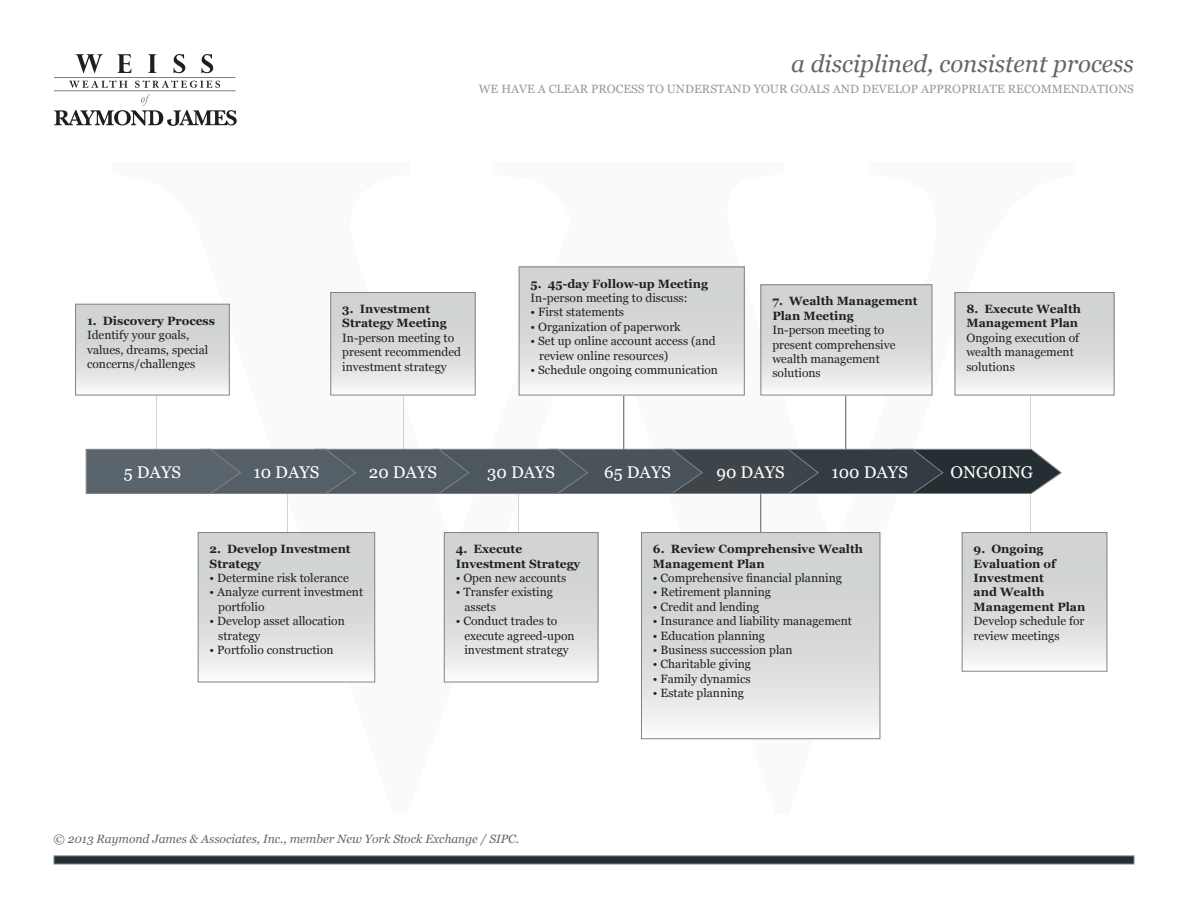
<style>
.page{position:relative;width:1188px;height:918px;background:#fff}
.page>*{position:absolute;margin:0;border:0;box-sizing:border-box;transform-origin:0 0}
.t1{font:italic 24px "Georgia";color:#666}
.t2{font:16.95px "Georgia";color:#fff}
.t3{font:12px/14.4px "Georgia";color:#231f20}
.t4{font:700 12px/14.4px "Georgia";color:#231f20}
.t5{font:12px "Georgia";color:#999}
.t6{font:italic 12px "Georgia";color:#666}
</style>
<div class="page">
<svg style="left:112px;top:266px;width:964px;height:474px"></svg>
<hr style="left:156px;top:373px;width:1px;height:84px;background:#d2d3d3">
<hr style="left:403px;top:373px;width:1px;height:84px;background:#d2d3d3">
<hr style="left:624px;top:373px;width:1px;height:84px;background:#d2d3d3">
<hr style="left:846px;top:373px;width:1px;height:84px;background:#d2d3d3">
<hr style="left:1030px;top:373px;width:1px;height:84px;background:#d2d3d3">
<hr style="left:1030px;top:482px;width:1px;height:84px;background:#d2d3d3">
<hr style="left:761px;top:482px;width:1px;height:84px;background:#d2d3d3">
<hr style="left:518px;top:482px;width:1px;height:84px;background:#808385">
<hr style="left:519px;top:482px;width:1px;height:84px;background:#d2d3d3">
<hr style="left:287px;top:482px;width:1px;height:84px;background:#d2d3d3">
<hr style="left:54px;top:77px;width:182px;height:1px;background:#808385">
<svg style="left:54px;top:94px;width:183px;height:32px"></svg>
<svg style="left:75px;top:54px;width:28px;height:19px"></svg>
<svg style="left:117px;top:54px;width:14px;height:19px"></svg>
<svg style="left:148px;top:54px;width:9px;height:19px"></svg>
<svg style="left:173px;top:54px;width:12px;height:19px"></svg>
<svg style="left:201px;top:54px;width:12px;height:19px"></svg>
<hr style="left:54px;top:90px;width:182px;height:1px;background:#808385">
<svg style="left:69px;top:81px;width:58px;height:7px"></svg>
<svg style="left:135px;top:81px;width:85px;height:7px"></svg>
<div style="left:76px;top:304px;width:153px;height:91px;background:linear-gradient(to bottom,#c9cbcb,#eeefef)"></div>
<div style="left:75px;top:304px;width:154px;height:91px;border:1px solid #808385"></div>
<div style="left:198px;top:533px;width:177px;height:149px;background:linear-gradient(to bottom,#c8cbcb,#eef0f0)"></div>
<div style="left:198px;top:532px;width:177px;height:150px;border:1px solid #808385"></div>
<div style="left:444px;top:533px;width:154px;height:149px;background:linear-gradient(to bottom,#c8cbcb,#eef0f0)"></div>
<div style="left:444px;top:532px;width:154px;height:150px;border:1px solid #808385"></div>
<div style="left:962px;top:533px;width:145px;height:138px;background:linear-gradient(to bottom,#c9cbcb,#eeefef)"></div>
<div style="left:962px;top:532px;width:145px;height:139px;border:1px solid #808385"></div>
<div style="left:641px;top:533px;width:239px;height:206px;background:linear-gradient(to bottom,#c8cbcb,#eff0f0)"></div>
<div style="left:641px;top:532px;width:239px;height:207px;border:1px solid #808385"></div>
<div style="left:331px;top:292px;width:144px;height:103px;background:linear-gradient(to bottom,#c9cbcb,#eeefef)"></div>
<div style="left:331px;top:292px;width:144px;height:103px;border:1px solid #808385"></div>
<div style="left:519px;top:267px;width:225px;height:128px;background:linear-gradient(to bottom,#c9cbcb,#edefef)"></div>
<div style="left:519px;top:267px;width:225px;height:128px;border:1px solid #808385"></div>
<div style="left:761px;top:285px;width:171px;height:110px;background:linear-gradient(to bottom,#c9cbcb,#edeeef)"></div>
<div style="left:761px;top:285px;width:171px;height:110px;border:1px solid #808385"></div>
<div style="left:955px;top:292px;width:159px;height:103px;background:linear-gradient(to bottom,#c9cbcb,#eeefef)"></div>
<div style="left:955px;top:292px;width:159px;height:103px;border:1px solid #808385"></div>
<svg style="left:85px;top:449px;width:977px;height:45px;background:#4b545b"></svg>
<div style="left:54px;top:856px;width:1080px;height:8px;background:#252e33;border:1px solid #808385"></div>
<p class="t4" style="left:87px;top:313px;width:129px">1. Discovery Process</p>
<p class="t3" style="left:87px;top:328px;width:123px">Identify your goals, values, dreams, special concerns/challenges</p>
<h1 class="t1" style="left:791px;top:49px;width:344px">a disciplined, consistent process</h1>
<p class="t5" style="left:479px;top:82px;width:657px">We have a clear process to understand your goals and develop appropriate recommendations</p>
<p class="t4" style="left:342px;top:302px;width:106px">3. Investment<br>Strategy Meeting</p>
<p class="t3" style="left:342px;top:331px;width:120px">In-person meeting to present recommended investment strategy</p>
<p class="t4" style="left:531px;top:276px;width:179px">5. 45-day Follow-up Meeting</p>
<p class="t3" style="left:531px;top:291px;width:158px">In-person meeting to discuss:</p>
<p class="t3" style="left:531px;top:305px;width:95px">• First statements</p>
<p class="t3" style="left:531px;top:320px;width:152px">• Organization of paperwork</p>
<p class="t3" style="left:539px;top:334px;width:178px;text-indent:-9px">• Set up online account access (and review online resources)</p>
<p class="t3" style="left:531px;top:363px;width:189px">• Schedule ongoing communication</p>
<p class="t4" style="left:772px;top:294px;width:147px">7. Wealth Management<br>Plan Meeting</p>
<p class="t3" style="left:772px;top:323px;width:125px">In-person meeting to present comprehensive wealth management solutions</p>
<p class="t4" style="left:966px;top:302px;width:116px">8. Execute Wealth<br>Management Plan</p>
<p class="t3" style="left:966px;top:331px;width:114px">Ongoing execution of wealth management solutions</p>
<h2 class="t2" style="left:124px;top:462px;width:59px">5 days</h2>
<h2 class="t2" style="left:253px;top:462px;width:67px">10 days</h2>
<h2 class="t2" style="left:369px;top:462px;width:70px">20 days</h2>
<h2 class="t2" style="left:487px;top:462px;width:70px">30 days</h2>
<h2 class="t2" style="left:604px;top:462px;width:68px">65 days</h2>
<h2 class="t2" style="left:716px;top:462px;width:70px">90 days</h2>
<h2 class="t2" style="left:832px;top:462px;width:78px">100 days</h2>
<h2 class="t2" style="left:951px;top:462px;width:84px">Ongoing</h2>
<p class="t4" style="left:210px;top:542px;width:143px">2. Develop Investment<br>Strategy</p>
<p class="t3" style="left:210px;top:571px;width:141px">• Determine risk tolerance</p>
<p class="t3" style="left:218px;top:585px;width:146px;text-indent:-9px">• Analyze current investment portfolio</p>
<p class="t3" style="left:218px;top:614px;width:128px;text-indent:-9px">• Develop asset allocation strategy</p>
<p class="t3" style="left:210px;top:643px;width:125px">• Portfolio construction</p>
<p class="t4" style="left:456px;top:542px;width:126px">4. Execute<br>Investment Strategy</p>
<p class="t3" style="left:456px;top:571px;width:112px">• Open new accounts</p>
<p class="t3" style="left:464px;top:585px;width:90px;text-indent:-9px">• Transfer existing assets</p>
<p class="t3" style="left:464px;top:614px;width:112px;text-indent:-9px">• Conduct trades to execute agreed-upon investment strategy</p>
<p class="t6" style="left:54px;top:832px;width:467px">© 2013 Raymond James &amp; Associates, Inc., member New York Stock Exchange / SIPC.</p>
<p class="t4" style="left:653px;top:542px;width:211px">6. Review Comprehensive Wealth<br>Management Plan</p>
<p class="t3" style="left:653px;top:571px;width:190px">• Comprehensive financial planning</p>
<p class="t3" style="left:653px;top:585px;width:119px">• Retirement planning</p>
<p class="t3" style="left:653px;top:600px;width:108px">• Credit and lending</p>
<p class="t3" style="left:653px;top:614px;width:200px">• Insurance and liability management</p>
<p class="t3" style="left:653px;top:628px;width:114px">• Education planning</p>
<p class="t3" style="left:653px;top:643px;width:141px">• Business succession plan</p>
<p class="t3" style="left:653px;top:657px;width:100px">• Charitable giving</p>
<p class="t3" style="left:653px;top:672px;width:99px">• Family dynamics</p>
<p class="t3" style="left:653px;top:686px;width:92px">• Estate planning</p>
<p class="t4" style="left:974px;top:542px;width:113px">9. Ongoing<br>Evaluation of<br>Investment<br>and Wealth<br>Management Plan</p>
<p class="t3" style="left:974px;top:614px;width:112px">Develop schedule for review meetings</p>
</div>
